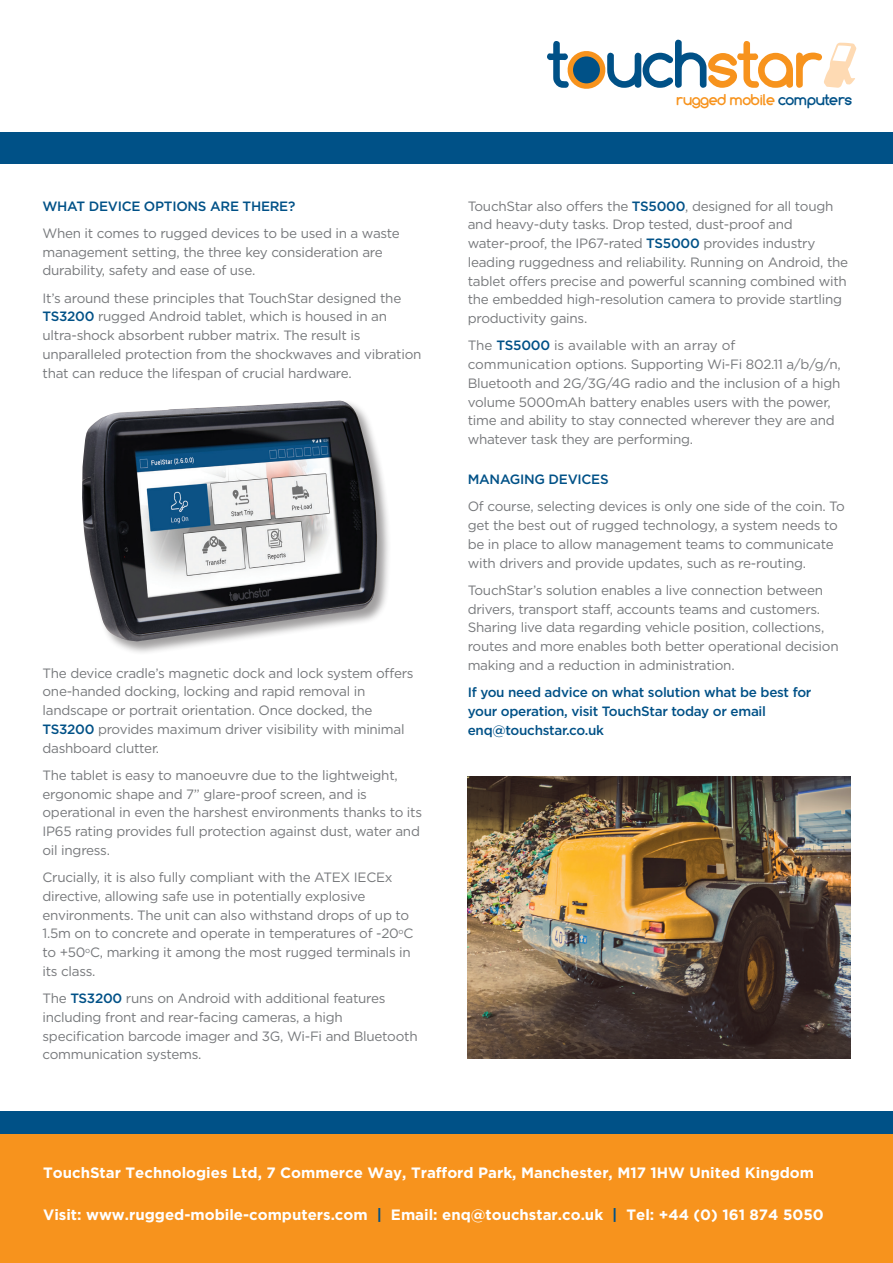
<style>
.page{position:relative;width:893px;height:1263px;background:#fff}
.page>*{position:absolute;margin:0;border:0;box-sizing:border-box;transform-origin:0 0}
.t1{font:700 15.45px "Comfortaa";letter-spacing:-.01em;color:#f7931d}
.t2{font:700 15px "Gotham";color:#fff}
.t3{font:13.5px/18.8px "Gotham";letter-spacing:-.02em;color:#76787b}
.t4{font:500 13.5px/18.8px "Gotham";letter-spacing:-.02em;color:#005187}
.s1{font-weight:500;color:#005187}
.s2{color:#005187}
</style>
<div class="page">
<div style="left:0;top:132px;width:893px;height:32px;background:#005187"></div>
<svg style="left:547px;top:40px;width:309px;height:49px"></svg>
<div style="left:82px;top:400px;width:309px;height:255px;background:#231f20;opacity:.43"></div>
<img style="left:82px;top:400px;width:295px;height:242px">
<img style="left:468px;top:777px;width:382px;height:282px">
<div style="left:0;top:1123px;width:893px;height:140px;background:#f7931d"></div>
<div style="left:0;top:1111px;width:893px;height:23px;background:#005187"></div>
<p class="t4" style="left:43px;top:196px;width:254px">WHAT DEVICE OPTIONS ARE THERE?</p>
<p class="t3" style="left:43px;top:223px;width:359px">When it comes to rugged devices to be used in a waste management setting, the three key consideration are durability, safety and ease of use.</p>
<p class="t3" style="left:43px;top:288px;width:380px">It’s around these principles that TouchStar designed the <span class="s1">TS3200</span> rugged Android tablet, which is housed in an ultra-shock absorbent rubber matrix. The result is unparalleled protection from the shockwaves and vibration that can reduce the lifespan of crucial hardware.</p>
<p class="t3" style="left:43px;top:663px;width:373px">The device cradle’s magnetic dock and lock system offers one-handed docking, locking and rapid removal in landscape or portrait orientation. Once docked, the <span class="s1">TS3200</span> provides maximum driver visibility with minimal dashboard clutter.</p>
<p class="t3" style="left:43px;top:765px;width:381px">The tablet is easy to manoeuvre due to the lightweight, ergonomic shape and 7” glare-proof screen, and is operational in even the harshest environments thanks to its IP65 rating provides full protection against dust, water and oil ingress.</p>
<p class="t3" style="left:43px;top:868px;width:372px">Crucially, it is also fully compliant with the ATEX IECEx directive, allowing safe use in potentially explosive environments. The unit can also withstand drops of up to 1.5m on to concrete and operate in temperatures of -20<sup>o</sup>C to +50<sup>o</sup>C, marking it among the most rugged terminals in its class.</p>
<p class="t3" style="left:43px;top:989px;width:377px">The <span class="s1">TS3200</span> runs on Android with additional features including front and rear-facing cameras, a high specification barcode imager and 3G, Wi-Fi and Bluetooth communication systems.</p>
<p class="t1" style="left:676px;top:90px;width:177px">rugged mobile <span class="s2">computers</span></p>
<p class="t3" style="left:468px;top:196px;width:382px">TouchStar also offers the <span class="s1">TS5000</span>, designed for all tough and heavy-duty tasks. Drop tested, dust-proof and water-proof, the IP67-rated <span class="s1">TS5000</span> provides industry leading ruggedness and reliability. Running on Android, the tablet offers precise and powerful scanning combined with the embedded high-resolution camera to provide startling productivity gains.</p>
<p class="t3" style="left:468px;top:336px;width:375px">The <span class="s1">TS5000</span> is available with an array of communication options. Supporting Wi-Fi 802.11 a/b/g/n, Bluetooth and 2G/3G/4G radio and the inclusion of a high volume 5000mAh battery enables users with the power, time and ability to stay connected wherever they are and whatever task they are performing.</p>
<p class="t4" style="left:468px;top:470px;width:142px">MANAGING DEVICES</p>
<p class="t3" style="left:468px;top:497px;width:378px">Of course, selecting devices is only one side of the coin. To get the best out of rugged technology, a system needs to be in place to allow management teams to communicate with drivers and provide updates, such as re-routing.</p>
<p class="t3" style="left:468px;top:580px;width:372px">TouchStar’s solution enables a live connection between drivers, transport staff, accounts teams and customers.<br>Sharing live data regarding vehicle position, collections, routes and more enables both better operational decision making and a reduction in administration.</p>
<p class="t4" style="left:468px;top:683px;width:345px">If you need advice on what solution what be best for your operation, visit TouchStar today or email enq@touchstar.co.uk</p>
<p class="t2" style="left:43px;top:1163px;width:772px">TouchStar Technologies Ltd, 7 Commerce Way, Trafford Park, Manchester, M17 1HW United Kingdom</p>
<p class="t2" style="left:43px;top:1205px;width:782px">Visit: www.rugged-mobile-computers.com <span class="s2">|</span> Email: enq@touchstar.co.uk <span class="s2">|</span> Tel: +44 (0) 161 874 5050</p>
</div>
